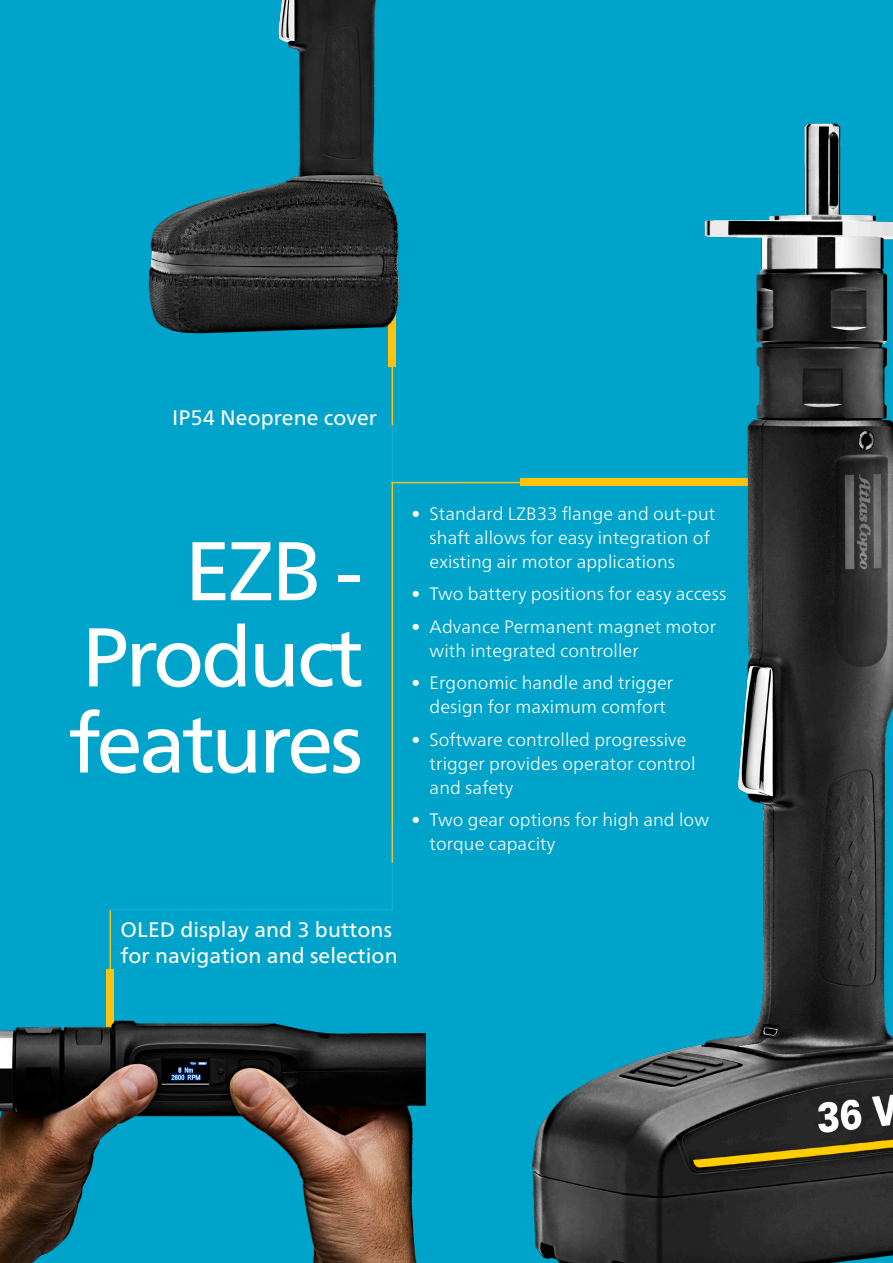
<style>
.page{position:relative;width:893px;height:1263px;background:#fff}
.page>*{position:absolute;margin:0;border:0;box-sizing:border-box;transform-origin:0 0}
.Part_Number_-_Blue{font:83.1px/86.1px "Neue Frutiger World";letter-spacing:-.04em;color:#fff;text-align:justify}
.Product_info{font:21px/25.5px "Neue Frutiger World";letter-spacing:.005em;color:#fff}
.t1{font:300 18px/24px "Neue Frutiger World";letter-spacing:.005em;color:#fff}
</style>
<div class="page">
<div style="left:0;top:0;width:893px;height:967px;background:#00a4ca"></div>
<hr style="left:109px;top:910px;width:2px;height:125px;background:#fec210">
<img style="left:314px;top:60px;width:579px;height:1203px">
<img style="left:0;top:0;width:558px;height:355px">
<hr style="left:392px;top:482px;width:1px;height:380px;background:#fec210">
<hr style="left:392px;top:482px;width:65px;height:1px;background:#7ccff2">
<hr style="left:392px;top:425px;width:1px;height:57px;background:#7ccff2">
<hr style="left:392px;top:826px;width:1px;height:84px;background:#7ccff2">
<hr style="left:110px;top:909px;width:283px;height:1px;background:#7ccff2">
<img style="left:0;top:967px;width:426px;height:296px">
<p class="Product_info" style="left:172px;top:406px;width:206px">IP54 Neoprene cover</p>
<p class="Part_Number_-_Blue" style="left:69px;top:530px;width:296px;text-indent:116px">EZB - Product features</p>
<p class="t1" style="left:430px;top:502px;width:287px;text-indent:-18px">• Standard LZB33 flange and out-put shaft allows for easy integration of existing air motor applications</p>
<p class="t1" style="left:412px;top:582px;width:316px">• Two battery positions for easy access</p>
<p class="t1" style="left:430px;top:615px;width:288px;text-indent:-18px">• Advance Permanent magnet motor with integrated controller</p>
<p class="t1" style="left:412px;top:671px;width:263px;text-align:center">• Ergonomic handle and trigger design for maximum comfort</p>
<p class="t1" style="left:430px;top:728px;width:267px;text-indent:-18px">• Software controlled progressive trigger provides operator control and safety</p>
<p class="t1" style="left:430px;top:808px;width:281px;text-indent:-18px">• Two gear options for high and low torque capacity</p>
<p class="Product_info" style="left:121px;top:917px;width:279px">OLED display and 3 buttons for navigation and selection</p>
</div>
